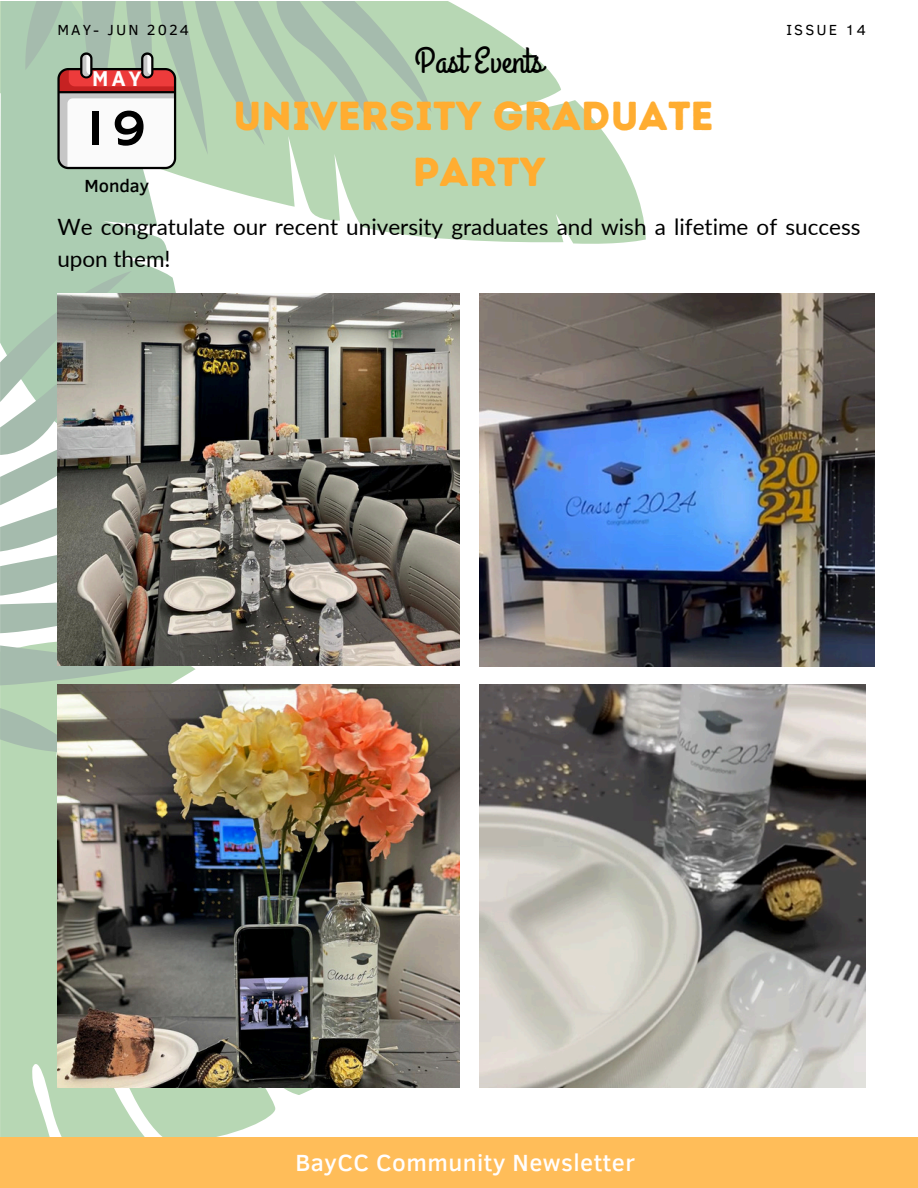
<style>
.page{position:relative;width:918px;height:1188px;background:#fff}
.page>*{position:absolute;margin:0;border:0;box-sizing:border-box;transform-origin:0 0}
.t1{font:52.05px "Hammersmith One";color:#000}
.t2{font:40.5px/56.2px "Intro Rust Base";color:#ffad31;text-align:center}
.t3{font:36px "Grand Hotel";color:#000}
.t4{font:500 24px "Clear Sans";letter-spacing:.02em;color:#fffefe}
.t5{font:22.65px "Hammersmith One";color:#fff}
.t6{font:22.5px/31.5px "Lato";color:#000}
.t7{font:500 18px "Clear Sans";color:#000}
.t8{font:15px "Clear Sans";letter-spacing:.14em;color:#000}
</style>
<div class="page">
<svg style="left:0;top:753px;width:314px;height:384px;background:#bfdbbc"></svg>
<svg style="left:432px;top:1px;width:214px;height:243px;fill:#b7d7b4"></svg>
<svg style="left:0;top:1px;width:432px;height:752px"></svg>
<div style="left:0;top:1137px;width:918px;height:51px;background:#ffbd59"></div>
<svg style="left:57px;top:52px;width:119px;height:117px"></svg>
<img style="left:479px;top:294px;width:395px;height:372px">
<img style="left:57px;top:685px;width:402px;height:403px">
<img style="left:57px;top:294px;width:402px;height:372px">
<img style="left:479px;top:685px;width:386px;height:403px">
<h1 class="t8" style="left:57px;top:19px;width:133px">MAY- JUN 2024</h1>
<p class="t5" style="left:92px;top:66px;width:51px">MAY</p>
<p class="t3" style="left:415px;top:38px;width:130px">Past Events</p>
<p class="t8" style="left:787px;top:19px;width:81px">ISSUE 14</p>
<p class="t2" style="left:234px;top:88px;width:482px">UNIVERSITY GRADUATE<br>PARTY</p>
<p class="t1" style="left:87px;top:98px;width:61px">19</p>
<p class="t7" style="left:84px;top:172px;width:66px">Monday</p>
<p class="t6" style="left:57px;top:211px;width:805px">We congratulate our recent university graduates and wish a lifetime of success upon them!</p>
<h4 class="t4" style="left:295px;top:1145px;width:341px">BayCC Community Newsletter</h4>
</div>
